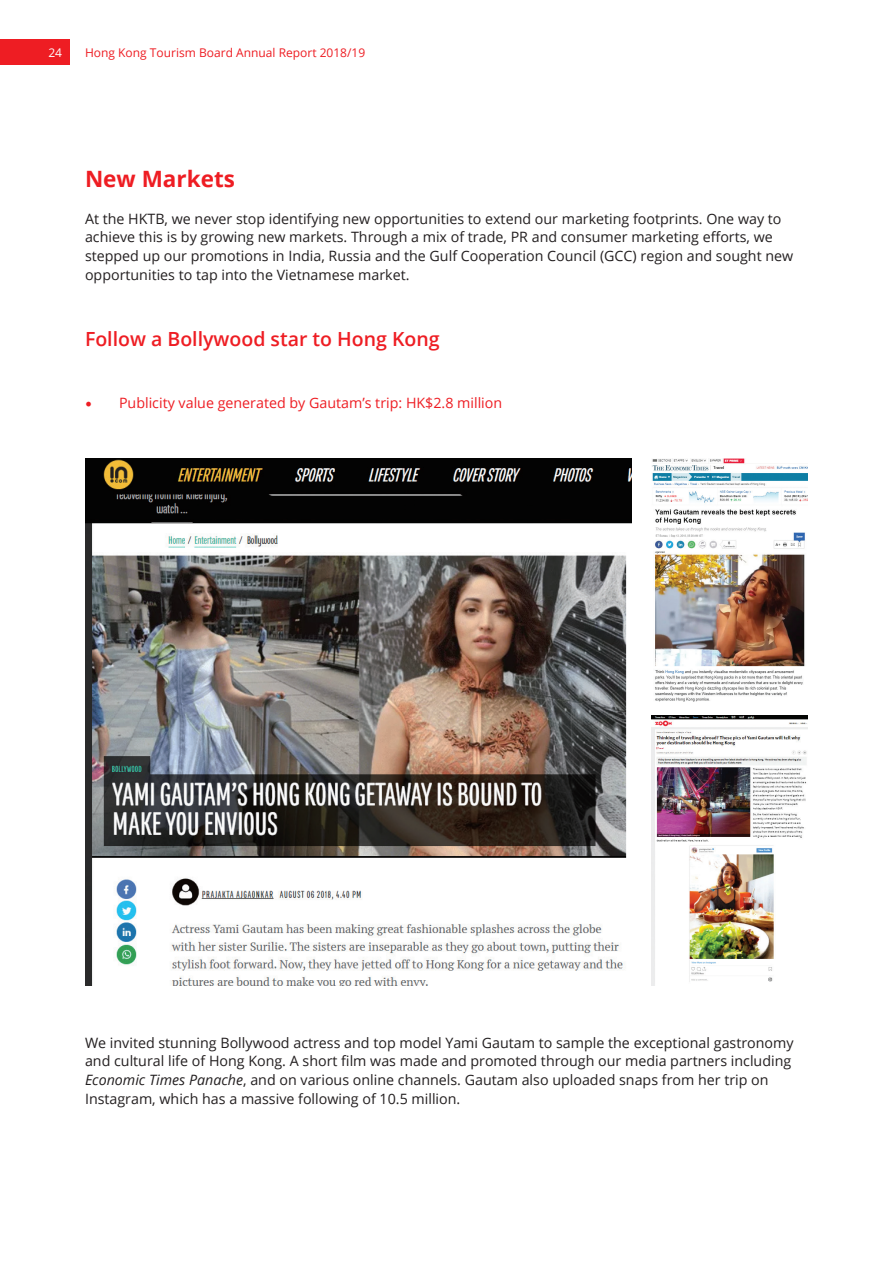
<style>
.page{position:relative;width:893px;height:1263px;background:#fff}
.page>*{position:absolute;margin:0;border:0;box-sizing:border-box;transform-origin:0 0}
.t1{font:700 22.5px "Open Sans";color:#ee1d23}
.t2{font:600 19.5px "Open Sans";color:#ee1d23}
.t3{font:14.25px/18.8px "Open Sans";color:#231f20}
.t4{font:14.25px "Open Sans";color:#ee1d23}
.t5{font:12px "Open Sans";color:#ee1d23}
.t6{font:12px "Open Sans";color:#fff}
.s1{font-family:"Minion Pro";font-size:18px}
.s2{font-style:italic}
</style>
<div class="page">
<div style="left:0;top:39px;width:70px;height:26px;background:#ee1d23"></div>
<img style="left:86px;top:459px;width:545px;height:526px">
<img style="left:652px;top:459px;width:156px;height:243px">
<img style="left:652px;top:715px;width:156px;height:270px">
<p class="t6" style="left:48px;top:44px;width:15px">24</p>
<p class="t5" style="left:85px;top:44px;width:282px">Hong Kong Tourism Board Annual Report 2018/19</p>
<h1 class="t1" style="left:85px;top:163px;width:151px">New Markets</h1>
<p class="t3" style="left:85px;top:209px;width:710px">At the HKTB, we never stop identifying new opportunities to extend our marketing footprints. One way to achieve this is by growing new markets. Through a mix of trade, PR and consumer marketing efforts, we stepped up our promotions in India, Russia and the Gulf Cooperation Council (GCC) region and sought new opportunities to tap into the Vietnamese market.</p>
<h2 class="t2" style="left:85px;top:325px;width:356px">Follow a Bollywood star to Hong Kong</h2>
<p class="t4" style="left:85px;top:393px;width:419px"><span class="s1">•</span> Publicity value generated by Gautam’s trip: HK$2.8 million</p>
<p class="t3" style="left:85px;top:1032px;width:710px">We invited stunning Bollywood actress and top model Yami Gautam to sample the exceptional gastronomy and cultural life of Hong Kong. A short film was made and promoted through our media partners including <span class="s2">Economic Times Panache</span>, and on various online channels. Gautam also uploaded snaps from her trip on Instagram, which has a massive following of 10.5 million.</p>
</div>
